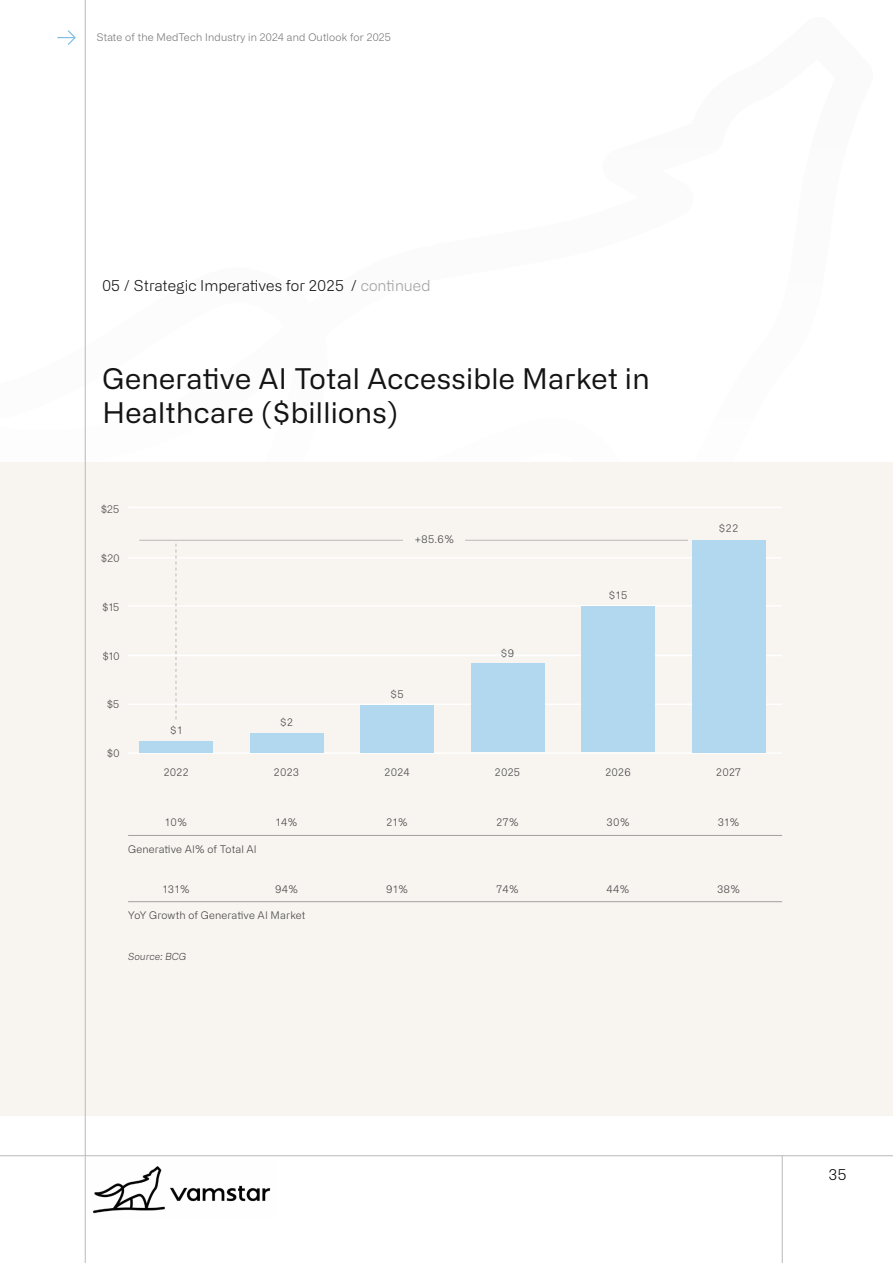
<style>
.page{position:relative;width:893px;height:1263px;background:#fff}
.page>*{position:absolute;margin:0;border:0;box-sizing:border-box;transform-origin:0 0}
.t1{font:28.5px/34.5px "Alliance No.2";letter-spacing:.01em;color:#141414}
.t2{font:300 15px "Alliance No.2";color:#141414}
.t3{font:300 15px "Alliance No.1";color:#000}
.t4{font:300 10.5px "Alliance No.2";letter-spacing:.02em;color:#434343}
.t5{font:300 10.5px "Alliance No.1";letter-spacing:.02em;color:#727272}
.t6{font:300 10.5px "Alliance No.1";letter-spacing:.02em;color:#434343}
.t7{font:italic 300 9.75px "Alliance No.2";letter-spacing:.01em;color:#434343}
.s1{color:#a1a1a1}
</style>
<div class="page">
<img style="left:93px;top:1166px;width:178px;height:48px">
<hr style="left:0;top:1155px;width:893px;height:1px;background:#b9b9b9">
<hr style="left:782px;top:1156px;width:1px;height:107px;background:#b9b9b9">
<svg style="left:58px;top:30px;width:18px;height:15px"></svg>
<div style="left:0;top:462px;width:893px;height:654px;background:#f8f5f1"></div>
<hr style="left:85px;top:0;width:1px;height:1263px;background:#b9b9b9">
<hr style="left:128px;top:655px;width:654px;height:1px;background:#fff">
<hr style="left:128px;top:605px;width:654px;height:2px;background:#fff">
<hr style="left:128px;top:557px;width:654px;height:1px;background:#fff">
<hr style="left:128px;top:507px;width:654px;height:1px;background:#fff">
<hr style="left:128px;top:835px;width:654px;height:1px;background:#a1a1a1">
<hr style="left:128px;top:901px;width:654px;height:1px;background:#a1a1a1">
<hr style="left:128px;top:703px;width:654px;height:2px;background:#fff">
<hr style="left:128px;top:752px;width:654px;height:2px;background:#fff">
<div style="left:139px;top:741px;width:74px;height:11px;background:#b1d8ee"></div>
<div style="left:250px;top:733px;width:74px;height:19px;background:#b1d8ee"></div>
<div style="left:360px;top:705px;width:74px;height:47px;background:#b1d8ee"></div>
<div style="left:471px;top:663px;width:73px;height:89px;background:#b1d8ee"></div>
<div style="left:581px;top:607px;width:74px;height:145px;background:#b1d8ee"></div>
<div style="left:692px;top:540px;width:73px;height:212px;background:#b1d8ee"></div>
<hr style="left:139px;top:540px;width:549px;height:1px;background:#b9b9b9">
<svg style="left:176px;top:544px;width:1px;height:175px"></svg>
<div style="left:404px;top:532px;width:61px;height:13px;background:#f8f5f1"></div>
<p class="t5" style="left:97px;top:31px;width:296px">State of the MedTech Industry in 2024 and Outlook for 2025</p>
<h2 class="t2" style="left:102px;top:276px;width:330px">05 / Strategic Imperatives for 2025 / <span class="s1">continued</span></h2>
<h1 class="t1" style="left:102px;top:362px;width:549px">Generative AI Total Accessible Market in<br>Healthcare ($billions)</h1>
<p class="t6" style="left:101px;top:502px;width:20px">$25</p>
<p class="t6" style="left:101px;top:551px;width:20px">$20</p>
<p class="t6" style="left:103px;top:600px;width:18px">$15</p>
<p class="t6" style="left:103px;top:649px;width:18px">$10</p>
<p class="t6" style="left:107px;top:698px;width:14px">$5</p>
<p class="t6" style="left:107px;top:747px;width:14px">$0</p>
<p class="t4" style="left:170px;top:724px;width:13px">$1</p>
<p class="t4" style="left:164px;top:766px;width:26px">2022</p>
<p class="t4" style="left:280px;top:716px;width:15px">$2</p>
<p class="t4" style="left:274px;top:766px;width:27px">2023</p>
<p class="t4" style="left:165px;top:816px;width:23px">10%</p>
<p class="t4" style="left:128px;top:842px;width:130px">Generative AI% of Total AI</p>
<p class="t4" style="left:163px;top:882px;width:28px">131%</p>
<p class="t4" style="left:276px;top:816px;width:23px">14%</p>
<p class="t4" style="left:275px;top:882px;width:25px">94%</p>
<p class="t4" style="left:128px;top:909px;width:179px">YoY Growth of Generative AI Market</p>
<p class="t7" style="left:128px;top:950px;width:60px">Source: BCG</p>
<p class="t4" style="left:415px;top:533px;width:41px">+85.6%</p>
<p class="t4" style="left:390px;top:687px;width:15px">$5</p>
<p class="t4" style="left:384px;top:766px;width:27px">2024</p>
<p class="t4" style="left:386px;top:816px;width:23px">21%</p>
<p class="t4" style="left:386px;top:882px;width:23px">91%</p>
<p class="t4" style="left:501px;top:646px;width:15px">$9</p>
<p class="t4" style="left:495px;top:766px;width:27px">2025</p>
<p class="t4" style="left:496px;top:816px;width:24px">27%</p>
<p class="t4" style="left:496px;top:882px;width:24px">74%</p>
<p class="t4" style="left:609px;top:589px;width:20px">$15</p>
<p class="t4" style="left:605px;top:766px;width:27px">2026</p>
<p class="t4" style="left:606px;top:816px;width:25px">30%</p>
<p class="t4" style="left:607px;top:882px;width:24px">44%</p>
<p class="t4" style="left:719px;top:522px;width:21px">$22</p>
<p class="t4" style="left:716px;top:766px;width:26px">2027</p>
<p class="t4" style="left:718px;top:816px;width:23px">31%</p>
<p class="t4" style="left:717px;top:882px;width:24px">38%</p>
<h2 class="t3" style="left:829px;top:1165px;width:19px">35</h2>
</div>
